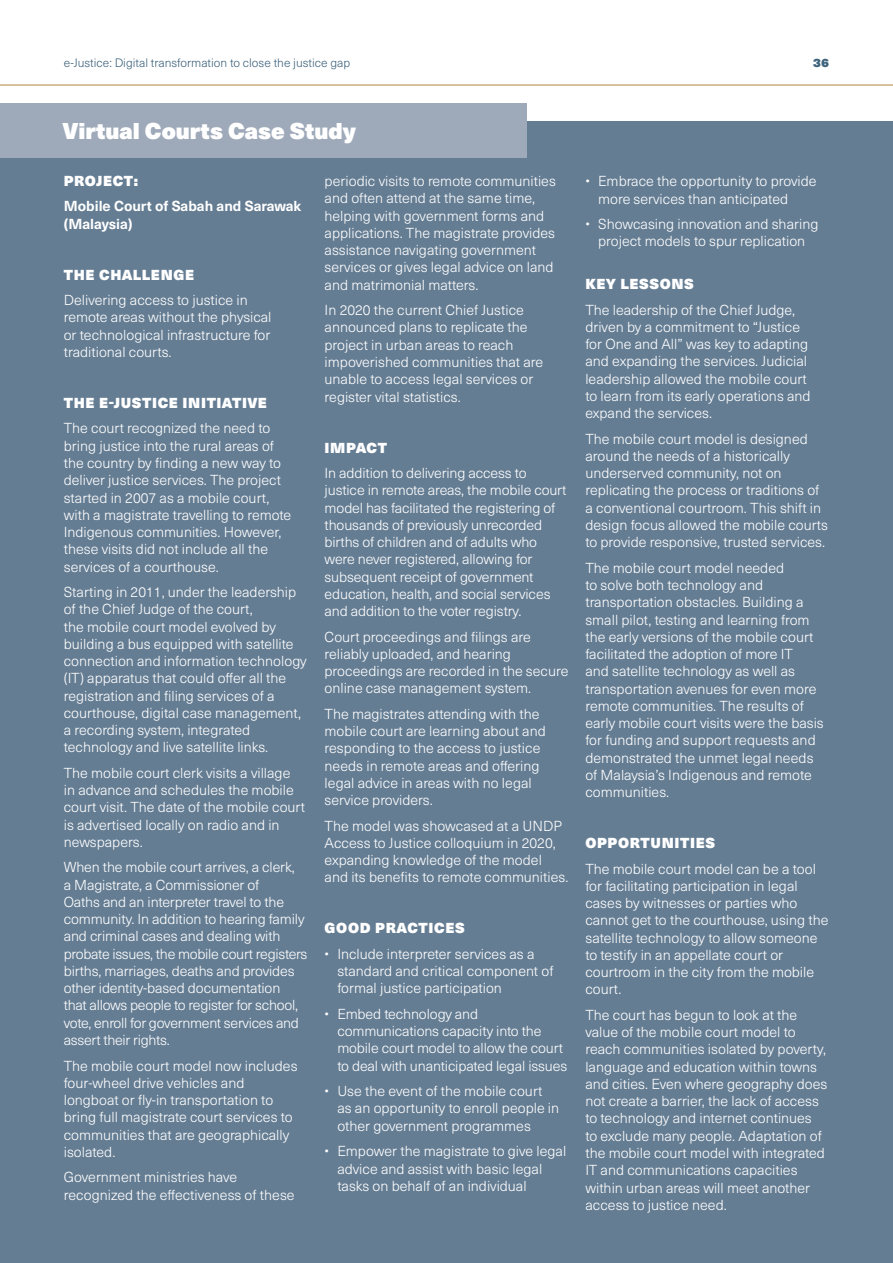
<style>
.page{position:relative;width:893px;height:1263px;background:#fff}
.page>*{position:absolute;margin:0;border:0;box-sizing:border-box;transform-origin:0 0}
.t1{font:22.5px "Neue Haas Unica W1 G X Black";color:#fff}
.t2{font:300 14.25px/17.2px "Neue Haas Unica W1 G";color:#fff}
.t3{font:14.25px "Neue Haas Unica W1 G X Black";letter-spacing:.045em;color:#fff}
.t4{font:700 14.25px/17.2px "Neue Haas Unica W1 G";color:#fff}
.t5{font:300 12px "Neue Haas Unica W1 G";color:#3f647d}
.t6{font:12px "Neue Haas Unica W1 G X Black";color:#3f647d}
</style>
<div class="page">
<hr style="left:0;top:84px;width:893px;height:2px;background:#cdac79">
<div style="left:0;top:121px;width:893px;height:1142px;background:#657d93"></div>
<div style="left:0;top:103px;width:526px;height:54px;background:#9ea9b9"></div>
<p class="t5" style="left:64px;top:54px;width:288px">e-Justice: Digital transformation to close the justice gap</p>
<p class="t6" style="left:813px;top:53px;width:18px">36</p>
<h1 class="t1" style="left:62px;top:112px;width:295px">Virtual Courts Case Study</h1>
<p class="t3" style="left:64px;top:169px;width:76px">PROJECT:</p>
<p class="t4" style="left:64px;top:197px;width:239px">Mobile Court of Sabah and Sarawak (Malaysia)</p>
<p class="t3" style="left:64px;top:263px;width:132px">THE CHALLENGE</p>
<p class="t2" style="left:64px;top:291px;width:209px">Delivering access to justice in remote areas without the physical or technological infrastructure for traditional courts.</p>
<p class="t2" style="left:325px;top:172px;width:233px">periodic visits to remote communities and often attend at the same time, helping with government forms and applications. The magistrate provides assistance navigating government services or gives legal advice on land and matrimonial matters.</p>
<p class="t2" style="left:325px;top:301px;width:220px">In 2020 the current Chief Justice announced plans to replicate the project in urban areas to reach impoverished communities that are unable to access legal services or register vital statistics.</p>
<p class="t3" style="left:325px;top:436px;width:64px">IMPACT</p>
<p class="t2" style="left:325px;top:464px;width:243px">In addition to delivering access to justice in remote areas, the mobile court model has facilitated the registering of thousands of previously unrecorded births of children and of adults who were never registered, allowing for subsequent receipt of government education, health, and social services and addition to the voter registry.</p>
<p class="t2" style="left:325px;top:627px;width:245px">Court proceedings and filings are reliably uploaded, and hearing proceedings are recorded in the secure online case management system.</p>
<p class="t2" style="left:325px;top:704px;width:223px">The magistrates attending with the mobile court are learning about and responding to the access to justice needs in remote areas and offering legal advice in areas with no legal service providers.</p>
<p class="t2" style="left:325px;top:816px;width:245px">The model was showcased at a UNDP Access to Justice colloquium in 2020, expanding knowledge of the model and its benefits to remote communities.</p>
<p class="t3" style="left:64px;top:391px;width:205px">THE E-JUSTICE INITIATIVE</p>
<p class="t2" style="left:64px;top:419px;width:229px">The court recognized the need to bring justice into the rural areas of the country by finding a new way to deliver justice services. The project started in 2007 as a mobile court, with a magistrate travelling to remote Indigenous communities. However, these visits did not include all the services of a courthouse.</p>
<p class="t2" style="left:64px;top:583px;width:244px">Starting in 2011, under the leadership of the Chief Judge of the court,<br>the mobile court model evolved by building a bus equipped with satellite connection and information technology (IT) apparatus that could offer all the registration and filing services of a courthouse, digital case management, a recording system, integrated technology and live satellite links.</p>
<p class="t2" style="left:64px;top:763px;width:243px">The mobile court clerk visits a village in advance and schedules the mobile court visit. The date of the mobile court is advertised locally on radio and in newspapers.</p>
<p class="t2" style="left:64px;top:858px;width:245px">When the mobile court arrives, a clerk,<br>a Magistrate, a Commissioner of<br>Oaths and an interpreter travel to the community. In addition to hearing family and criminal cases and dealing with probate issues, the mobile court registers births, marriages, deaths and provides other identity-based documentation<br>that allows people to register for school, vote, enroll for government services and assert their rights.</p>
<p class="t2" style="left:64px;top:1056px;width:235px">The mobile court model now includes four-wheel drive vehicles and longboat or fly-in transportation to bring full magistrate court services to communities that are geographically isolated.</p>
<p class="t2" style="left:64px;top:1168px;width:232px">Government ministries have recognized the effectiveness of these</p>
<p class="t3" style="left:325px;top:917px;width:142px">GOOD PRACTICES</p>
<p class="t2" style="left:337px;top:944px;width:218px;text-indent:-13px">• Include interpreter services as a standard and critical component of formal justice participation</p>
<p class="t2" style="left:337px;top:1004px;width:231px;text-indent:-13px">• Embed technology and communications capacity into the mobile court model to allow the court to deal with unanticipated legal issues</p>
<p class="t2" style="left:337px;top:1082px;width:223px;text-indent:-13px">• Use the event of the mobile court as an opportunity to enroll people in other government programmes</p>
<p class="t2" style="left:337px;top:1142px;width:230px;text-indent:-13px">• Empower the magistrate to give legal advice and assist with basic legal tasks on behalf of an individual</p>
<p class="t2" style="left:598px;top:172px;width:220px;text-indent:-13px">• Embrace the opportunity to provide more services than anticipated</p>
<p class="t2" style="left:585px;top:215px;width:234px;text-align:center">• Showcasing innovation and sharing project models to spur replication</p>
<p class="t3" style="left:585px;top:272px;width:110px">KEY LESSONS</p>
<p class="t2" style="left:585px;top:300px;width:227px">The leadership of the Chief Judge, driven by a commitment to “Justice for One and All” was key to adapting and expanding the services. Judicial leadership allowed the mobile court to learn from its early operations and expand the services.</p>
<p class="t2" style="left:585px;top:429px;width:244px">The mobile court model is designed around the needs of a historically underserved community, not on replicating the process or traditions of a conventional courtroom. This shift in design focus allowed the mobile courts to provide responsive, trusted services.</p>
<p class="t2" style="left:585px;top:558px;width:240px">The mobile court model needed<br>to solve both technology and transportation obstacles. Building a small pilot, testing and learning from the early versions of the mobile court facilitated the adoption of more IT<br>and satellite technology as well as transportation avenues for even more remote communities. The results of early mobile court visits were the basis for funding and support requests and demonstrated the unmet legal needs of Malaysia’s Indigenous and remote communities.</p>
<p class="t3" style="left:585px;top:831px;width:131px">OPPORTUNITIES</p>
<p class="t2" style="left:585px;top:859px;width:245px">The mobile court model can be a tool for facilitating participation in legal cases by witnesses or parties who cannot get to the courthouse, using the satellite technology to allow someone to testify in an appellate court or courtroom in the city from the mobile court.</p>
<p class="t2" style="left:585px;top:1005px;width:243px">The court has begun to look at the value of the mobile court model to reach communities isolated by poverty, language and education within towns and cities. Even where geography does not create a barrier, the lack of access to technology and internet continues<br>to exclude many people. Adaptation of the mobile court model with integrated IT and communications capacities within urban areas will meet another access to justice need.</p>
</div>
